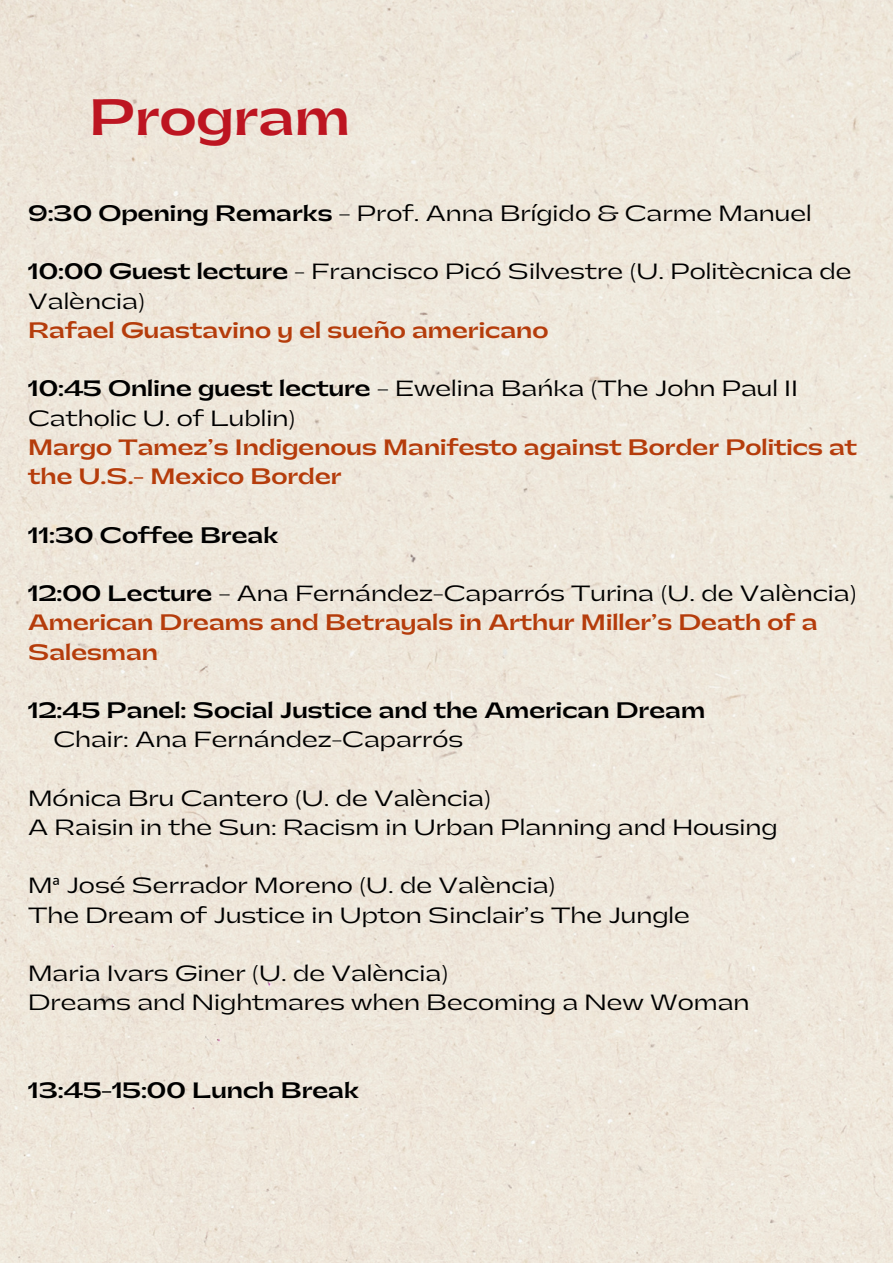
<style>
.page{position:relative;width:893px;height:1264px;background:#fff}
.page>*{position:absolute;margin:0;border:0;box-sizing:border-box;transform-origin:0 0}
.t1{font:700 48px "Gatwick";color:#bd1521}
.t2{font:21px/29.2px "Gatwick";color:#000}
.t3{font:700 21px/29.2px "Gatwick";color:#b53c0b}
.t4{font:700 21px "Gatwick";color:#000}
.s1{font-weight:700}
.s2{font-family:"Noto Sans"}
</style>
<div class="page">
<div style="left:0;top:0;width:892px;height:1262px;background:#eee7db"></div>
<p class="t1" style="left:89px;top:93px;width:262px">Program</p>
<p class="t2" style="left:28px;top:199px;width:785px"><span class="s1">9:30 Opening Remarks</span> – Prof. Anna Brígido &amp; Carme Manuel</p>
<p class="t2" style="left:28px;top:258px;width:825px"><span class="s1">10:00 Guest lecture</span> - Francisco Picó Silvestre (U. Politècnica de<br>València)</p>
<p class="t3" style="left:28px;top:316px;width:521px">Rafael Guastavino y el sueño americano</p>
<p class="t2" style="left:28px;top:375px;width:771px"><span class="s1">10:45 Online guest lecture</span> – Ewelina Bańka (The John Paul II<br>Catholic U. of Lublin)</p>
<p class="t3" style="left:28px;top:433px;width:830px">Margo Tamez’s Indigenous Manifesto against Border Politics at the U.S.- Mexico Border</p>
<p class="t4" style="left:28px;top:524px;width:251px">11:30 Coffee Break</p>
<p class="t2" style="left:28px;top:579px;width:830px"><span class="s1">12:00 Lecture</span> – Ana Fernández-Caparrós Turina (U. de València)</p>
<p class="t3" style="left:28px;top:608px;width:791px">American Dreams and Betrayals in Arthur Miller’s Death of a<br>Salesman</p>
<p class="t4" style="left:28px;top:700px;width:678px">12:45 Panel: Social Justice and the American Dream</p>
<p class="t2" style="left:53px;top:725px;width:411px">Chair: Ana Fernández-Caparrós</p>
<p class="t2" style="left:28px;top:784px;width:464px">Mónica Bru Cantero (U. de València)</p>
<p class="t2" style="left:28px;top:813px;width:751px">A Raisin in the Sun: Racism in Urban Planning and Housing</p>
<p class="t2" style="left:28px;top:871px;width:529px">M<span class="s2">ª</span> José Serrador Moreno (U. de València)</p>
<p class="t2" style="left:28px;top:901px;width:663px">The Dream of Justice in Upton Sinclair’s The Jungle</p>
<p class="t2" style="left:28px;top:959px;width:422px">Maria Ivars Giner (U. de València)</p>
<p class="t2" style="left:28px;top:988px;width:722px">Dreams and Nightmares when Becoming a New Woman</p>
<p class="t4" style="left:28px;top:1079px;width:332px">13:45-15:00 Lunch Break</p>
</div>
